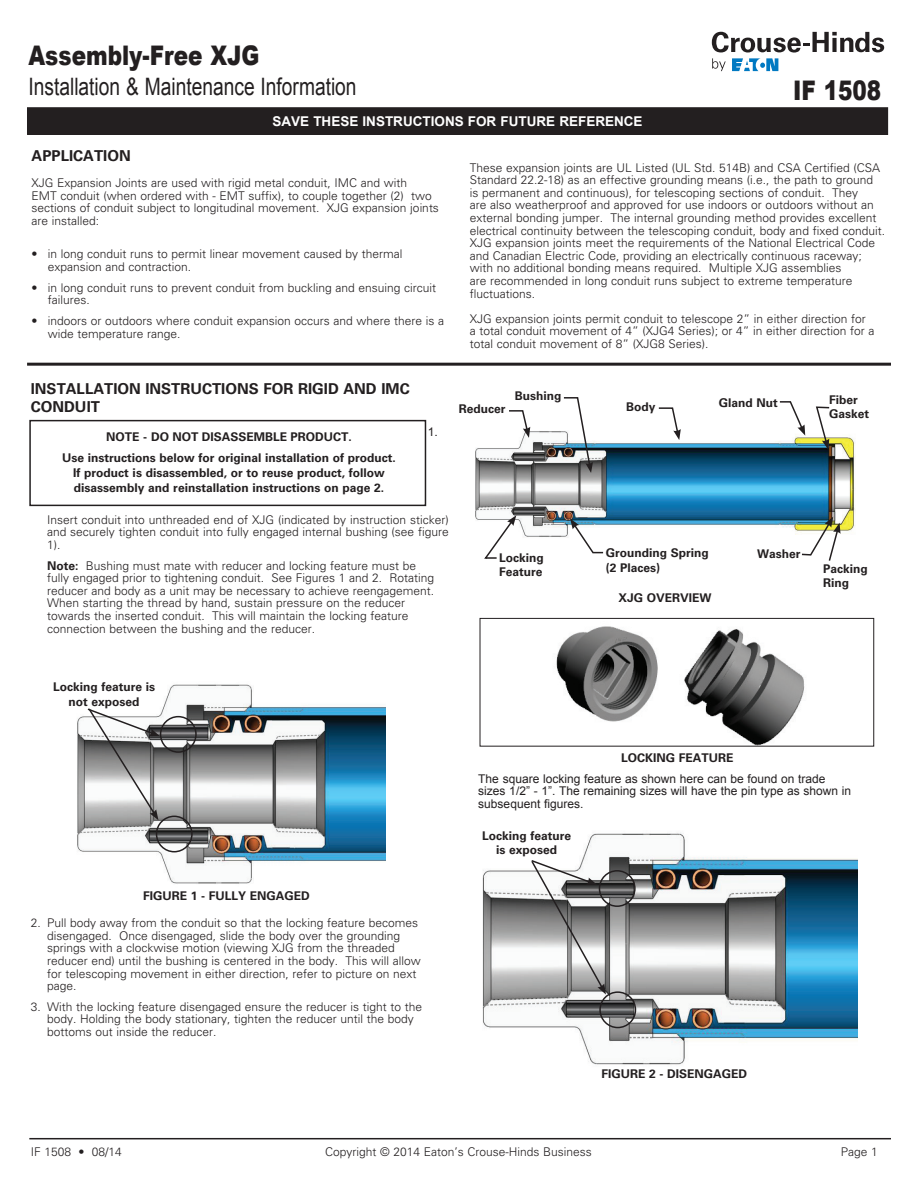
<style>
.page{position:relative;width:918px;height:1188px;background:#fff}
.page>*{position:absolute;margin:0;border:0;box-sizing:border-box;transform-origin:0 0}
.t1{font:900 27px "Arial";color:#231f20;scale:.8 1}
.t2{font:24px "Arial";color:#231f20;scale:.8 1}
.t3{font:700 15px/18px "Univers LT Std";color:#231f20}
.t4{font:700 13.5px "Arial";color:#fff}
.t5{font:300 12px/12.6px "Univers LT Std";color:#231f20}
.t6{font:700 12px/14.4px "Univers LT Std";color:#231f20}
.t7{font:12px/12.6px "Arial";color:#231f20}
.s1{font-weight:700}
</style>
<div class="page">
<div style="left:28px;top:108px;width:859px;height:26px;background:#231f20"></div>
<div style="left:27px;top:107px;width:861px;height:28px;border:2px solid #231f20"></div>
<hr style="left:29px;top:1138px;width:862px;height:1px;background:#231f20">
<img style="left:482px;top:832px;width:376px;height:233px">
<div style="left:599px;top:991px;width:37px;height:37px;border:2px solid #231f20;border-radius:50%"></div>
<div style="left:599px;top:870px;width:37px;height:37px;border:2px solid #231f20;border-radius:50%"></div>
<svg style="left:530px;top:859px;width:76px;height:136px"></svg>
<img style="left:77px;top:684px;width:308px;height:200px">
<div style="left:160px;top:716px;width:37px;height:37px;border:2px solid #231f20;border-radius:50%"></div>
<div style="left:156px;top:816px;width:37px;height:36px;border:2px solid #231f20;border-radius:50%"></div>
<svg style="left:86px;top:707px;width:74px;height:113px"></svg>
<div style="left:29px;top:420px;width:397px;height:86px;border:2px solid #231f20"></div>
<hr style="left:27px;top:363px;width:864px;height:3px;background:#231f20">
<img style="left:475px;top:427px;width:381px;height:111px">
<svg style="left:508px;top:410px;width:22px;height:28px"></svg>
<svg style="left:562px;top:397px;width:31px;height:76px"></svg>
<svg style="left:657px;top:407px;width:24px;height:33px"></svg>
<svg style="left:778px;top:401px;width:27px;height:35px"></svg>
<svg style="left:483px;top:515px;width:33px;height:44px"></svg>
<svg style="left:570px;top:518px;width:35px;height:36px"></svg>
<svg style="left:800px;top:517px;width:41px;height:44px"></svg>
<svg style="left:815px;top:406px;width:16px;height:44px"></svg>
<img style="left:556px;top:626px;width:249px;height:119px">
<div style="left:480px;top:618px;width:394px;height:129px;border:1px solid #231f20"></div>
<svg style="left:712px;top:32px;width:172px;height:39px"></svg>
<h1 class="t1" style="left:28px;top:36px;width:290px">Assembly-Free XJG</h1>
<h2 class="t2" style="left:28px;top:71px;width:412px">Installation &amp; Maintenance Information</h2>
<p class="t4" style="left:272px;top:112px;width:372px">SAVE THESE INSTRUCTIONS FOR FUTURE REFERENCE</p>
<h1 class="t1" style="left:793px;top:70px;width:112px">IF 1508</h1>
<p class="t3" style="left:32px;top:147px;width:101px">APPLICATION</p>
<p class="t5" style="left:32px;top:177px;width:409px">XJG Expansion Joints are used with rigid metal conduit, IMC and with<br>EMT conduit (when ordered with - EMT suffix), to couple together (2) two sections of conduit subject to longitudinal movement. XJG expansion joints are installed:</p>
<p class="t5" style="left:48px;top:248px;width:356px;text-indent:-16px">• in long conduit runs to permit linear movement caused by thermal expansion and contraction.</p>
<p class="t5" style="left:48px;top:281px;width:390px;text-indent:-16px">• in long conduit runs to prevent conduit from buckling and ensuing circuit failures.</p>
<p class="t5" style="left:48px;top:314px;width:398px;text-indent:-16px">• indoors or outdoors where conduit expansion occurs and where there is a wide temperature range.</p>
<p class="t5" style="left:470px;top:161px;width:417px">These expansion joints are UL Listed (UL Std. 514B) and CSA Certified (CSA Standard 22.2-18) as an effective grounding means (i.e., the path to ground<br>is permanent and continuous), for telescoping sections of conduit. They<br>are also weatherproof and approved for use indoors or outdoors without an external bonding jumper. The internal grounding method provides excellent electrical continuity between the telescoping conduit, body and fixed conduit.<br>XJG expansion joints meet the requirements of the National Electrical Code and Canadian Electric Code, providing an electrically continuous raceway; with no additional bonding means required. Multiple XJG assemblies<br>are recommended in long conduit runs subject to extreme temperature fluctuations.</p>
<p class="t5" style="left:470px;top:312px;width:406px">XJG expansion joints permit conduit to telescope 2” in either direction for a total conduit movement of 4” (XJG4 Series); or 4” in either direction for a total conduit movement of 8” (XJG8 Series).</p>
<p class="t3" style="left:31px;top:380px;width:380px">INSTALLATION INSTRUCTIONS FOR RIGID AND IMC<br>CONDUIT</p>
<p class="t6" style="left:62px;top:427px;width:335px;line-height:21px;text-align:center">NOTE - DO NOT DISASSEMBLE PRODUCT.<br>Use instructions below for original installation of product.</p>
<p class="t6" style="left:73px;top:466px;width:313px;line-height:15px">If product is disassembled, or to reuse product, follow disassembly and reinstallation instructions on page 2.</p>
<p class="t7" style="left:428px;top:425px;width:12px">1.</p>
<p class="t5" style="left:47px;top:513px;width:403px;text-align:justify">Insert conduit into unthreaded end of XJG (indicated by instruction sticker) and securely tighten conduit into fully engaged internal bushing (see figure 1).</p>
<p class="t5" style="left:47px;top:559px;width:389px"><span class="s1">Note:</span> Bushing must mate with reducer and locking feature must be fully engaged prior to tightening conduit. See Figures 1 and 2. Rotating reducer and body as a unit may be necessary to achieve reengagement.<br>When starting the thread by hand, sustain pressure on the reducer towards the inserted conduit. This will maintain the locking feature connection between the bushing and the reducer.</p>
<p class="t6" style="left:459px;top:402px;width:48px">Reducer</p>
<p class="t6" style="left:515px;top:389px;width:48px">Bushing</p>
<p class="t6" style="left:626px;top:399px;width:31px">Body</p>
<p class="t6" style="left:719px;top:396px;width:61px">Gland Nut</p>
<p class="t6" style="left:499px;top:551px;width:46px">Locking<br>Feature</p>
<p class="t6" style="left:606px;top:546px;width:105px">Grounding Spring (2 Places)</p>
<p class="t6" style="left:757px;top:547px;width:45px">Washer</p>
<p class="t6" style="left:618px;top:591px;width:95px">XJG OVERVIEW</p>
<p class="t6" style="left:829px;top:393px;width:42px">Fiber<br>Gasket</p>
<p class="t6" style="left:823px;top:561px;width:46px">Packing<br>Ring</p>
<p class="t6" style="left:53px;top:680px;width:104px;text-align:center">Locking feature is not exposed</p>
<p class="t6" style="left:143px;top:888px;width:81px">FIGURE 1 - Full</p>
<p class="t6" style="left:238px;top:888px;width:29px">y Engaged</p>
<p class="t5" style="left:47px;top:917px;width:375px;text-indent:-16px">2. Pull body away from the conduit so that the locking feature becomes disengaged. Once disengaged, slide the body over the grounding springs with a clockwise motion (viewing XJG from the threaded reducer end) until the bushing is centered in the body. This will allow for telescoping movement in either direction, refer to picture on next page.</p>
<p class="t5" style="left:47px;top:1000px;width:377px;text-indent:-16px">3. With the locking feature disengaged ensure the reducer is tight to the body. Holding the body stationary, tighten the reducer until the body bottoms out inside the reducer.</p>
<p class="t6" style="left:621px;top:750px;width:40px">Loc king</p>
<p class="t6" style="left:679px;top:750px;width:16px">Feature</p>
<p class="t7" style="left:478px;top:772px;width:374px">The square locking feature as shown here can be found on trade sizes 1/2” - 1”. The remaining sizes will have the pin type as shown in subsequent figures.</p>
<p class="t6" style="left:482px;top:828px;width:91px;text-align:center">Locking feature is exposed</p>
<p class="t6" style="left:602px;top:1066px;width:84px">FIGURE 2 - Disengaged</p>
<p class="t5" style="left:31px;top:1145px;width:93px">IF 1508 • 08/14</p>
<p class="t5" style="left:325px;top:1145px;width:268px">Copyright © 2014 Eaton’s Crouse-Hinds Business</p>
<p class="t5" style="left:841px;top:1145px;width:39px">Page 1</p>
</div>
